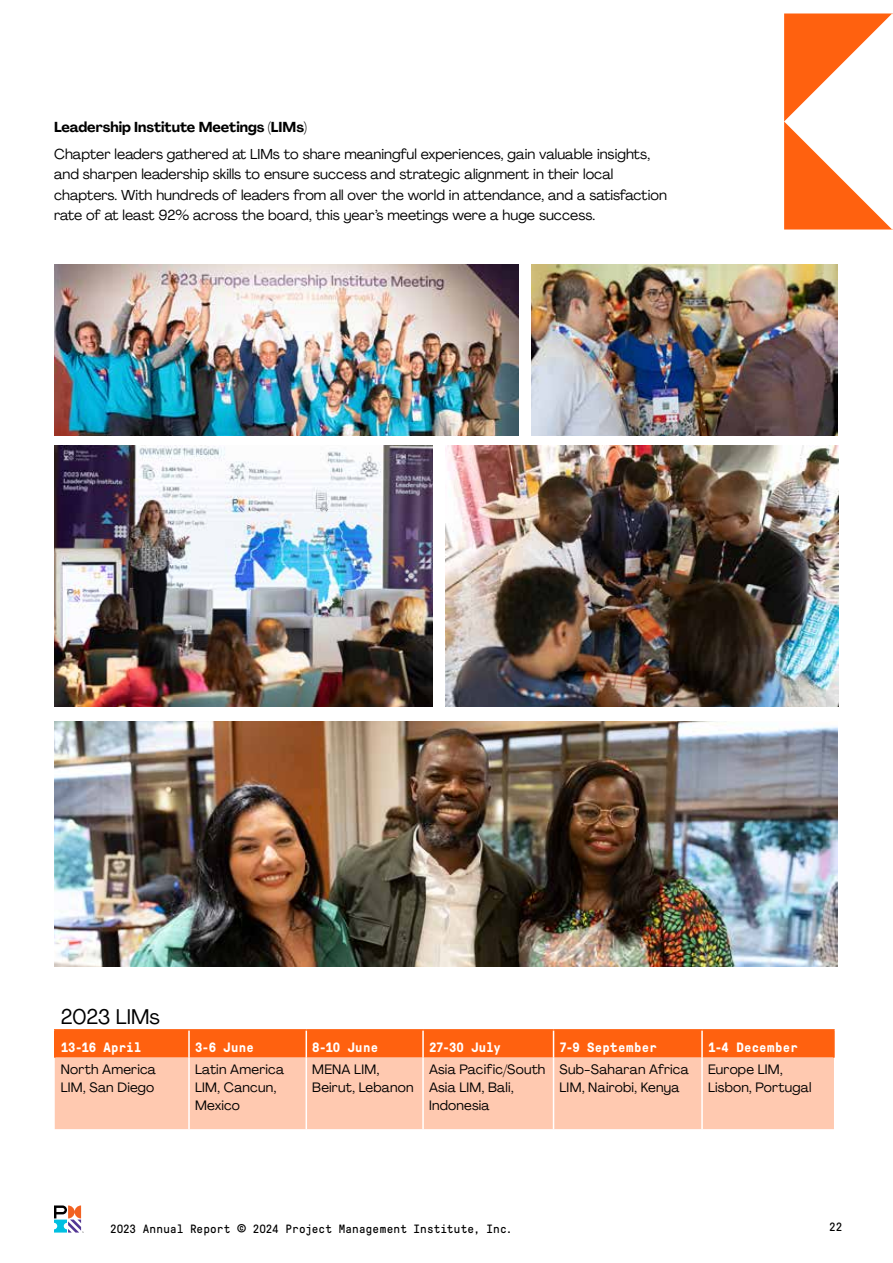
<style>
.page{position:relative;width:893px;height:1263px;background:#fff}
.page>*{position:absolute;margin:0;border:0;box-sizing:border-box;transform-origin:0 0}
.t1{font:21px "Agrandir";letter-spacing:-.01em;color:#000}
.t2{font:14.25px/20.2px "Agrandir";color:#000}
.t3{font:700 14.25px "Agrandir";color:#000}
.t4{font:13.5px/18px "Agrandir";letter-spacing:.015em;color:#000}
.t5{font:700 13.5px "GT Pressura Mono";letter-spacing:.01em;color:#fff}
.t6{font:12px "GT Pressura Mono";letter-spacing:.015em;color:#000}
.s1{font-size:16.5px}
</style>
<div class="page">
<svg style="left:784px;top:13px;width:109px;height:217px"></svg>
<svg style="left:54px;top:1205px;width:30px;height:28px"></svg>
<img style="left:54px;top:264px;width:465px;height:171px">
<img style="left:54px;top:721px;width:783px;height:245px">
<img style="left:532px;top:264px;width:305px;height:171px">
<img style="left:446px;top:446px;width:393px;height:260px">
<img style="left:54px;top:446px;width:378px;height:260px">
<div style="left:55px;top:1058px;width:779px;height:71px;background:#ffc9b0"></div>
<hr style="left:54px;top:1029px;width:135px;height:2px;background:#ff610f">
<hr style="left:54px;top:1031px;width:2px;height:27px;background:#ff610f">
<hr style="left:189px;top:1029px;width:117px;height:2px;background:#ff610f">
<hr style="left:306px;top:1029px;width:117px;height:2px;background:#ff610f">
<hr style="left:423px;top:1029px;width:131px;height:2px;background:#ff610f">
<hr style="left:554px;top:1029px;width:148px;height:2px;background:#ff610f">
<hr style="left:702px;top:1029px;width:133px;height:2px;background:#ff610f">
<hr style="left:833px;top:1031px;width:2px;height:27px;background:#ff610f">
<div style="left:55px;top:1030px;width:779px;height:28px;background:#ff610f"></div>
<hr style="left:701px;top:1031px;width:2px;height:27px;background:#fff">
<hr style="left:188px;top:1057px;width:2px;height:72px;background:#fff">
<hr style="left:306px;top:1057px;width:1px;height:72px;background:#fff">
<hr style="left:422px;top:1057px;width:2px;height:72px;background:#fff">
<hr style="left:553px;top:1057px;width:1px;height:72px;background:#fff">
<hr style="left:701px;top:1057px;width:2px;height:72px;background:#fff">
<p class="t3" style="left:54px;top:118px;width:254px">Leadership Institute Meetings (LIMs)</p>
<p class="t2" style="left:54px;top:144px;width:614px">Chapter leaders gathered at LIMs to share meaningful experiences, gain valuable insights, and sharpen leadership skills to ensure success and strategic alignment in their local chapters. With hundreds of leaders from all over the world in attendance, and a satisfaction rate of at least 92% across the board, this year’s meetings were a huge success.</p>
<h1 class="t1" style="left:61px;top:1003px;width:101px">2023 LIMs</h1>
<p class="t5" style="left:61px;top:1040px;width:82px">13-16 April</p>
<p class="t5" style="left:195px;top:1040px;width:60px">3-6 June</p>
<p class="t5" style="left:312px;top:1040px;width:67px">8-10 June</p>
<p class="t5" style="left:429px;top:1040px;width:73px">27-30 July</p>
<p class="t5" style="left:560px;top:1040px;width:99px">7-9 September</p>
<p class="t5" style="left:708px;top:1040px;width:91px">1-4 December</p>
<p class="t4" style="left:61px;top:1060px;width:97px">North America<br>LIM, San Diego</p>
<p class="t4" style="left:195px;top:1060px;width:91px">Latin America<br>LIM, Cancun,<br>Mexico</p>
<p class="t4" style="left:312px;top:1060px;width:103px">MENA LIM,<br>Beirut, Lebanon</p>
<p class="t4" style="left:429px;top:1060px;width:118px">Asia Pacific/South<br>Asia LIM, Bali,<br>Indonesia</p>
<p class="t4" style="left:560px;top:1060px;width:131px">Sub-Saharan Africa<br>LIM, Nairobi, Kenya</p>
<p class="t4" style="left:708px;top:1060px;width:105px">Europe LIM,<br>Lisbon, Portugal</p>
<p class="t6" style="left:110px;top:1222px;width:404px">2023 Annual Report <span class="s1">©</span> 2024 Project Management Institute, Inc.</p>
<p class="t6" style="left:829px;top:1220px;width:15px">22</p>
</div>
